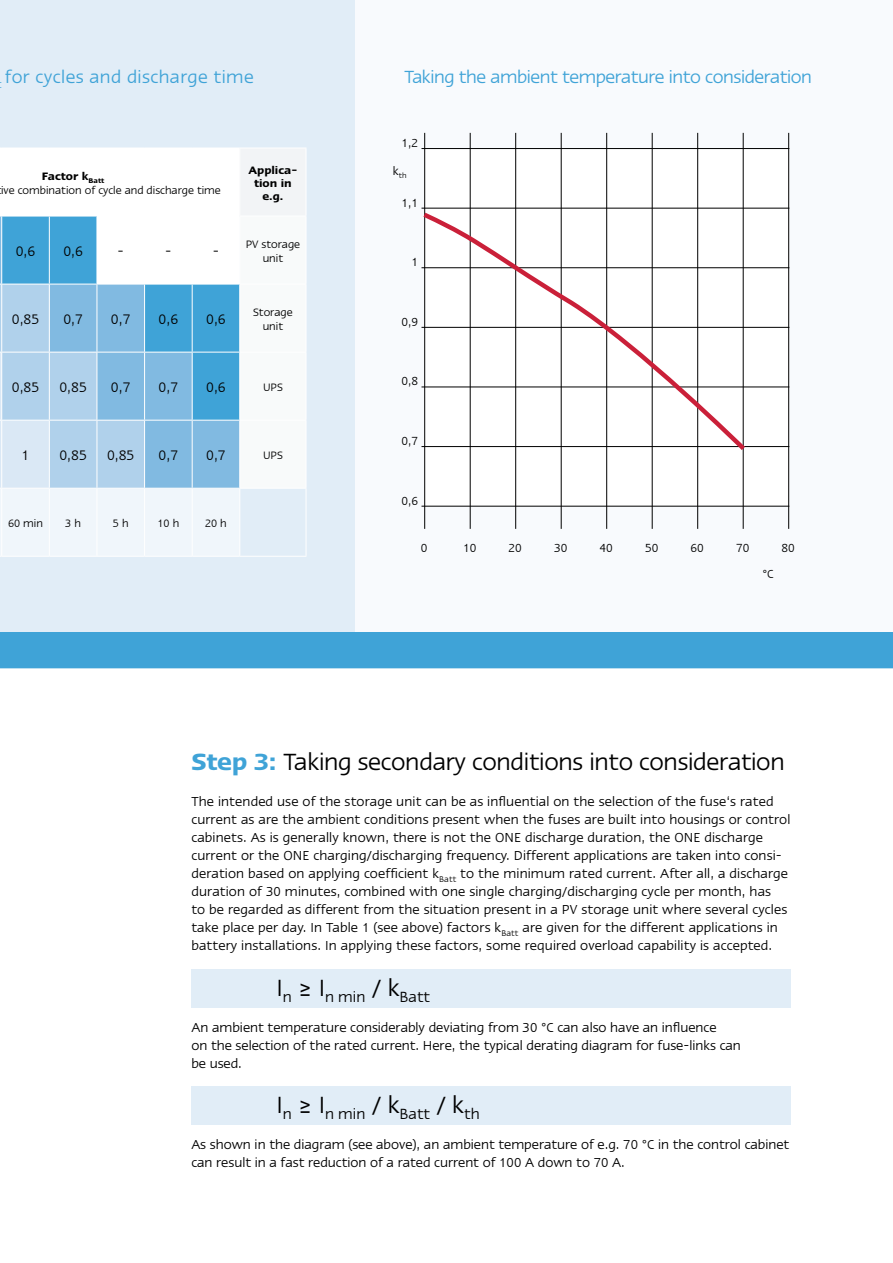
<style>
.page{position:relative;width:893px;height:1263px;background:#fff}
.page>*{position:absolute;margin:0;border:0;box-sizing:border-box;transform-origin:0 0}
.t1{font:27px "Linotype Ergo";letter-spacing:-.01em;color:#000}
.t2{font:20.25px "Linotype Ergo";letter-spacing:-.02em;color:#3fa3d7}
.t3{font:20.25px "Linotype Ergo";letter-spacing:.02em;color:#3fa3d7}
.t4{font:16.95px "Linotype Ergo";color:#000}
.t5{font:15.9px "Linotype Ergo";color:#000}
.t6{font:15px/18px "Linotype Ergo";letter-spacing:.01em;color:#000}
.t7{font:13.5px "Linotype Ergo";color:#000}
.t8{font:12.45px/13.2px "Linotype Ergo";color:#000;text-align:center}
.t9{font:600 12.45px/13.2px "Linotype Ergo";color:#000;text-align:center}
.t10{font:8.55px "Linotype Ergo";color:#000}
.s1{font-weight:600}
.s2{font-weight:600;color:#3fa3d7}
</style>
<div class="page">
<div style="left:191px;top:969px;width:600px;height:39px;background:#e1edf7"></div>
<div style="left:191px;top:1086px;width:600px;height:38px;background:#e1edf7"></div>
<div style="left:0;top:631px;width:893px;height:37px;background:#3fa3d7"></div>
<div style="left:0;top:0;width:366px;height:631px;background:#e1edf7"></div>
<div style="left:355px;top:0;width:538px;height:631px;background:#f8fafd"></div>
<hr style="left:306px;top:148px;width:1px;height:68px;background:#fff">
<hr style="left:306px;top:216px;width:1px;height:68px;background:#fff">
<hr style="left:306px;top:284px;width:1px;height:68px;background:#fff">
<hr style="left:306px;top:353px;width:1px;height:67px;background:#fff">
<hr style="left:306px;top:421px;width:1px;height:67px;background:#fff">
<hr style="left:306px;top:489px;width:1px;height:67px;background:#fff">
<svg style="left:0;top:148px;width:306px;height:409px"></svg>
<hr style="left:2px;top:556px;width:47px;height:1px;background:#fff">
<hr style="left:49px;top:556px;width:48px;height:1px;background:#fff">
<hr style="left:97px;top:556px;width:48px;height:1px;background:#fff">
<hr style="left:145px;top:556px;width:47px;height:1px;background:#fff">
<hr style="left:192px;top:556px;width:48px;height:1px;background:#fff">
<hr style="left:240px;top:556px;width:66px;height:1px;background:#fff">
<hr style="left:2px;top:420px;width:47px;height:1px;background:#fff">
<hr style="left:1px;top:421px;width:1px;height:67px;background:#fff">
<hr style="left:49px;top:421px;width:1px;height:67px;background:#fff">
<hr style="left:2px;top:488px;width:47px;height:1px;background:#fff">
<div style="left:424px;top:148px;width:365px;height:357px;background:#fff"></div>
<hr style="left:421px;top:506px;width:368px;height:1px;background:#000">
<hr style="left:421px;top:446px;width:368px;height:1px;background:#000">
<hr style="left:421px;top:387px;width:368px;height:1px;background:#000">
<hr style="left:421px;top:327px;width:368px;height:1px;background:#000">
<hr style="left:421px;top:267px;width:368px;height:1px;background:#000">
<hr style="left:421px;top:208px;width:368px;height:1px;background:#000">
<hr style="left:421px;top:148px;width:368px;height:1px;background:#000">
<hr style="left:424px;top:133px;width:1px;height:396px;background:#000">
<hr style="left:470px;top:133px;width:1px;height:396px;background:#000">
<hr style="left:515px;top:133px;width:1px;height:396px;background:#000">
<hr style="left:561px;top:133px;width:1px;height:396px;background:#000">
<hr style="left:606px;top:133px;width:1px;height:396px;background:#000">
<hr style="left:652px;top:133px;width:1px;height:396px;background:#000">
<hr style="left:697px;top:133px;width:1px;height:396px;background:#000">
<hr style="left:743px;top:133px;width:1px;height:396px;background:#000">
<hr style="left:788px;top:133px;width:1px;height:396px;background:#000">
<svg style="left:421px;top:209px;width:327px;height:244px"></svg>
<h2 class="t3" style="left:5px;top:66px;width:250px">for cycles and discharge time</h2>
<h2 class="t2" style="left:404px;top:66px;width:409px">Taking the ambient temperature into consideration</h2>
<p class="t8" style="left:1px;top:170px;width:221px;text-align:left;text-indent:41px"><span class="s1">Factor k</span><sub>Batt<br></sub>ive combination of cycle and discharge time</p>
<p class="t9" style="left:248px;top:163px;width:50px">Applica&shy;tion in e.g.</p>
<p class="t5" style="left:16px;top:243px;width:21px">0,6</p>
<p class="t5" style="left:63px;top:243px;width:21px">0,6</p>
<p class="t5" style="left:118px;top:243px;width:8px">-</p>
<p class="t5" style="left:165px;top:243px;width:8px">-</p>
<p class="t5" style="left:213px;top:243px;width:8px">-</p>
<p class="t8" style="left:246px;top:238px;width:56px">PV storage unit</p>
<p class="t5" style="left:12px;top:311px;width:29px">0,85</p>
<p class="t5" style="left:63px;top:311px;width:21px">0,7</p>
<p class="t5" style="left:111px;top:311px;width:21px">0,7</p>
<p class="t5" style="left:159px;top:311px;width:21px">0,6</p>
<p class="t5" style="left:206px;top:311px;width:21px">0,6</p>
<p class="t8" style="left:253px;top:306px;width:41px">Storage unit</p>
<p class="t5" style="left:12px;top:379px;width:29px">0,85</p>
<p class="t5" style="left:59px;top:379px;width:29px">0,85</p>
<p class="t5" style="left:111px;top:379px;width:21px">0,7</p>
<p class="t5" style="left:159px;top:379px;width:21px">0,7</p>
<p class="t5" style="left:206px;top:379px;width:21px">0,6</p>
<p class="t8" style="left:263px;top:380px;width:21px">UPS</p>
<p class="t5" style="left:22px;top:447px;width:9px">1</p>
<p class="t5" style="left:59px;top:447px;width:29px">0,85</p>
<p class="t5" style="left:107px;top:447px;width:29px">0,85</p>
<p class="t5" style="left:159px;top:447px;width:21px">0,7</p>
<p class="t5" style="left:206px;top:447px;width:21px">0,7</p>
<p class="t8" style="left:263px;top:448px;width:21px">UPS</p>
<p class="t8" style="left:8px;top:516px;width:36px">60 min</p>
<p class="t8" style="left:65px;top:516px;width:17px">3 h</p>
<p class="t8" style="left:113px;top:516px;width:17px">5 h</p>
<p class="t8" style="left:157px;top:516px;width:23px">10 h</p>
<p class="t8" style="left:205px;top:516px;width:23px">20 h</p>
<p class="t7" style="left:402px;top:136px;width:18px">1,2</p>
<p class="t10" style="left:393px;top:171px;width:15px"><sup>k</sup>th</p>
<p class="t7" style="left:402px;top:195px;width:18px">1,1</p>
<p class="t7" style="left:411px;top:255px;width:8px">1</p>
<p class="t7" style="left:402px;top:314px;width:18px">0,9</p>
<p class="t7" style="left:402px;top:374px;width:18px">0,8</p>
<p class="t7" style="left:402px;top:433px;width:18px">0,7</p>
<p class="t7" style="left:402px;top:493px;width:18px">0,6</p>
<p class="t7" style="left:421px;top:541px;width:8px">0</p>
<p class="t7" style="left:463px;top:541px;width:15px">10</p>
<p class="t7" style="left:508px;top:541px;width:15px">20</p>
<p class="t7" style="left:554px;top:541px;width:15px">30</p>
<p class="t7" style="left:599px;top:541px;width:15px">40</p>
<p class="t7" style="left:645px;top:541px;width:15px">50</p>
<p class="t7" style="left:690px;top:541px;width:15px">60</p>
<p class="t7" style="left:736px;top:541px;width:15px">70</p>
<p class="t7" style="left:781px;top:541px;width:15px">80</p>
<p class="t7" style="left:762px;top:567px;width:13px">°C</p>
<h1 class="t1" style="left:191px;top:747px;width:595px"><span class="s2">Step 3:</span> Taking secondary conditions into consideration</h1>
<p class="t6" style="left:191px;top:792px;width:601px">The intended use of the storage unit can be as influential on the selection of the fuse‘s rated current as are the ambient conditions present when the fuses are built into housings or control cabinets. As is generally known, there is not the ONE discharge duration, the ONE discharge current or the ONE charging/discharging frequency. Different applications are taken into consi&shy;deration based on applying coefficient k<sub>Batt</sub> to the minimum rated current. After all, a discharge duration of 30 minutes, combined with one single charging/discharging cycle per month, has<br>to be regarded as different from the situation present in a PV storage unit where several cycles take place per day. In Table 1 (see above) factors k<sub>Batt</sub> are given for the different applications in battery installations. In applying these factors, some required overload capability is accepted.</p>
<p class="t4" style="left:276px;top:988px;width:155px"><sup>I</sup>n <sup>≥</sup> <sup>I</sup>n min <sup>/</sup> <sup>k</sup>Batt</p>
<p class="t6" style="left:191px;top:1018px;width:551px">An ambient temperature considerably deviating from 30 °C can also have an influence<br>on the selection of the rated current. Here, the typical derating diagram for fuse-links can be used.</p>
<p class="t4" style="left:276px;top:1105px;width:205px"><sup>I</sup>n <sup>≥</sup> <sup>I</sup>n min <sup>/</sup> <sup>k</sup>Batt <sup>/</sup> <sup>k</sup>th</p>
<p class="t6" style="left:191px;top:1135px;width:599px">As shown in the diagram (see above), an ambient temperature of e.g. 70 °C in the control cabinet can result in a fast reduction of a rated current of 100 A down to 70 A.</p>
</div>
